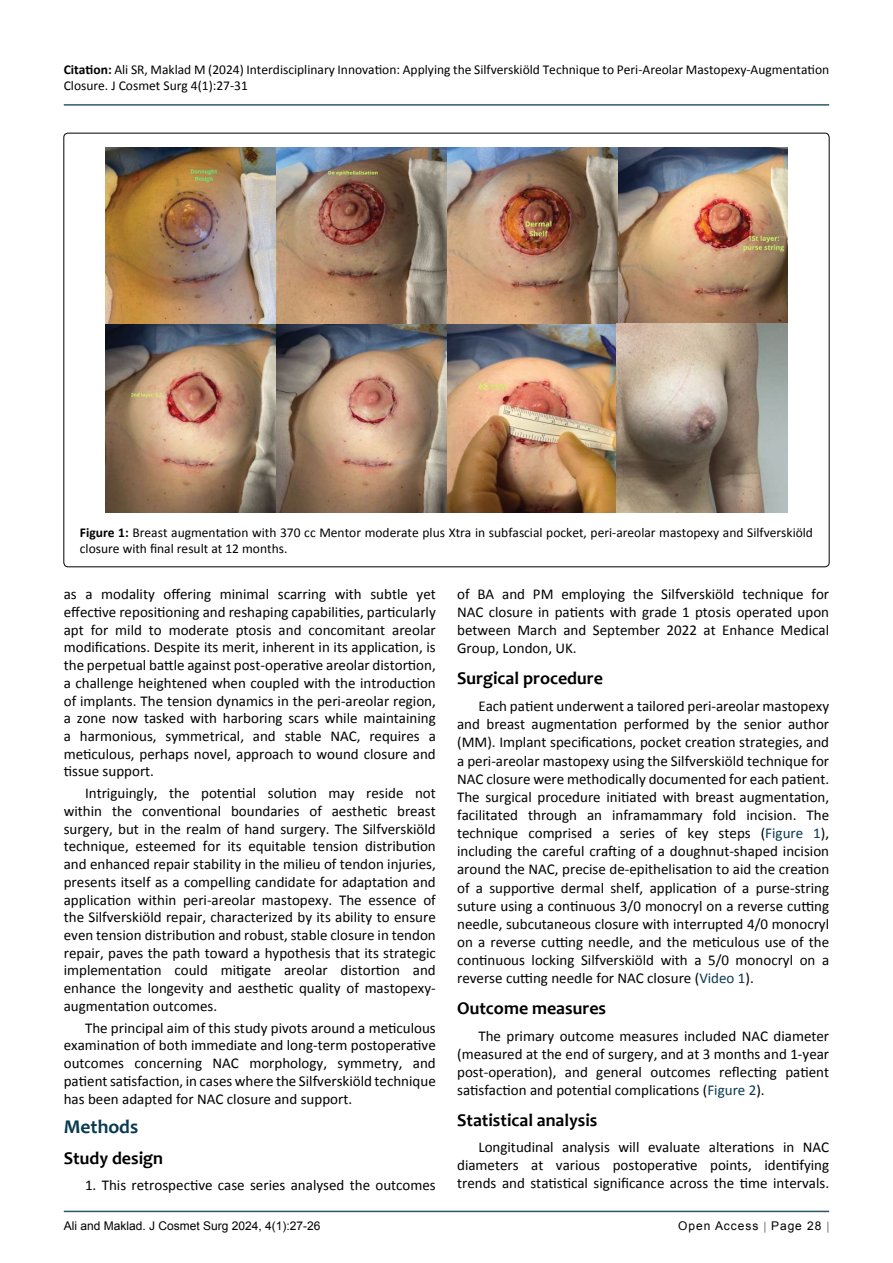
<style>
.page{position:relative;width:893px;height:1263px;background:#fff}
.page>*{position:absolute;margin:0;border:0;box-sizing:border-box;transform-origin:0 0}
.t1{font:700 19.5px "Candara";color:#073950}
.t2{font:700 18px "Candara";color:#000}
.t3{font:15px/17.7px "Calibri";color:#000;text-align:justify}
.t4{font:13.5px/16.2px "Calibri";color:#000}
.t5{font:12px "Arial";color:#000}
.t6{font:12px "Arial";letter-spacing:.08em;color:#000}
.s1{font-weight:700}
.s2{color:#073950}
</style>
<div class="page">
<hr style="left:64px;top:1211px;width:765px;height:1px;background:#073950">
<hr style="left:64px;top:104px;width:765px;height:2px;background:#073950">
<img style="left:105px;top:324px;width:512px;height:189px">
<img style="left:105px;top:147px;width:682px;height:177px">
<img style="left:617px;top:324px;width:170px;height:189px">
<p class="t4" style="left:64px;top:61px;width:767px"><span class="s1">Citation:</span> Ali SR, Maklad M (2024) Interdisciplinary Innovation: Applying the Silfverskiöld Technique to Peri-Areolar Mastopexy-Augmentation<br>Closure. J Cosmet Surg 4(1):27-31</p>
<p class="t4" style="left:80px;top:524px;width:735px"><span class="s1">Figure 1:</span> Breast augmentation with 370 cc Mentor moderate plus Xtra in subfascial pocket, peri-areolar mastopexy and Silfverskiöld closure with final result at 12 months.</p>
<p class="t3" style="left:64px;top:586px;width:374px">as a modality offering minimal scarring with subtle yet effective repositioning and reshaping capabilities, particularly apt for mild to moderate ptosis and concomitant areolar modifications. Despite its merit, inherent in its application, is the perpetual battle against post-operative areolar distortion, a challenge heightened when coupled with the introduction of implants. The tension dynamics in the peri-areolar region, a zone now tasked with harboring scars while maintaining a harmonious, symmetrical, and stable NAC, requires a meticulous, perhaps novel, approach to wound closure and tissue support.</p>
<p class="t3" style="left:64px;top:784px;width:374px;text-indent:21px">Intriguingly, the potential solution may reside not within the conventional boundaries of aesthetic breast surgery, but in the realm of hand surgery. The Silfverskiöld technique, esteemed for its equitable tension distribution and enhanced repair stability in the milieu of tendon injuries, presents itself as a compelling candidate for adaptation and application within peri-areolar mastopexy. The essence of the Silfverskiöld repair, characterized by its ability to ensure even tension distribution and robust, stable closure in tendon repair, paves the path toward a hypothesis that its strategic implementation could mitigate areolar distortion and enhance the longevity and aesthetic quality of mastopexy&shy;augmentation outcomes.</p>
<p class="t3" style="left:64px;top:1019px;width:374px;text-indent:21px">The principal aim of this study pivots around a meticulous examination of both immediate and long-term postoperative outcomes concerning NAC morphology, symmetry, and patient satisfaction, in cases where the Silfverskiöld technique has been adapted for NAC closure and support.</p>
<h1 class="t1" style="left:64px;top:1114px;width:76px">Methods</h1>
<p class="t2" style="left:64px;top:1146px;width:101px">Study design</p>
<p class="t3" style="left:85px;top:1176px;width:352px">1. This retrospective case series analysed the outcomes</p>
<p class="t3" style="left:457px;top:585px;width:374px">of BA and PM employing the Silfverskiöld technique for NAC closure in patients with grade 1 ptosis operated upon between March and September 2022 at Enhance Medical Group, London, UK.</p>
<p class="t2" style="left:457px;top:667px;width:147px">Surgical procedure</p>
<p class="t3" style="left:457px;top:697px;width:374px;line-height:18.1px;text-indent:21px">Each patient underwent a tailored peri-areolar mastopexy and breast augmentation performed by the senior author (MM). Implant specifications, pocket creation strategies, and a peri-areolar mastopexy using the Silfverskiöld technique for NAC closure were methodically documented for each patient.<br>The surgical procedure initiated with breast augmentation, facilitated through an inframammary fold incision. The technique comprised a series of key steps (<span class="s2">Figure 1</span>), including the careful crafting of a doughnut-shaped incision around the NAC, precise de-epithelisation to aid the creation of a supportive dermal shelf, application of a purse-string suture using a continuous 3/0 monocryl on a reverse cutting needle, subcutaneous closure with interrupted 4/0 monocryl on a reverse cutting needle, and the meticulous use of the continuous locking Silfverskiöld with a 5/0 monocryl on a reverse cutting needle for NAC closure (<span class="s2">Video 1</span>).</p>
<p class="t2" style="left:457px;top:997px;width:150px">Outcome measures</p>
<p class="t3" style="left:457px;top:1027px;width:374px;text-indent:21px">The primary outcome measures included NAC diameter (measured at the end of surgery, and at 3 months and 1-year post-operation), and general outcomes reflecting patient satisfaction and potential complications (<span class="s2">Figure 2</span>).</p>
<p class="t2" style="left:457px;top:1109px;width:142px">Statistical analysis</p>
<p class="t3" style="left:457px;top:1138px;width:374px;text-indent:21px">Longitudinal analysis will evaluate alterations in NAC diameters at various postoperative points, identifying trends and statistical significance across the time intervals.</p>
<p class="t5" style="left:64px;top:1218px;width:258px">Ali and Maklad. J Cosmet Surg 2024, 4(1):27-26</p>
<p class="t6" style="left:678px;top:1218px;width:145px">Open Access Page 28</p>
</div>
